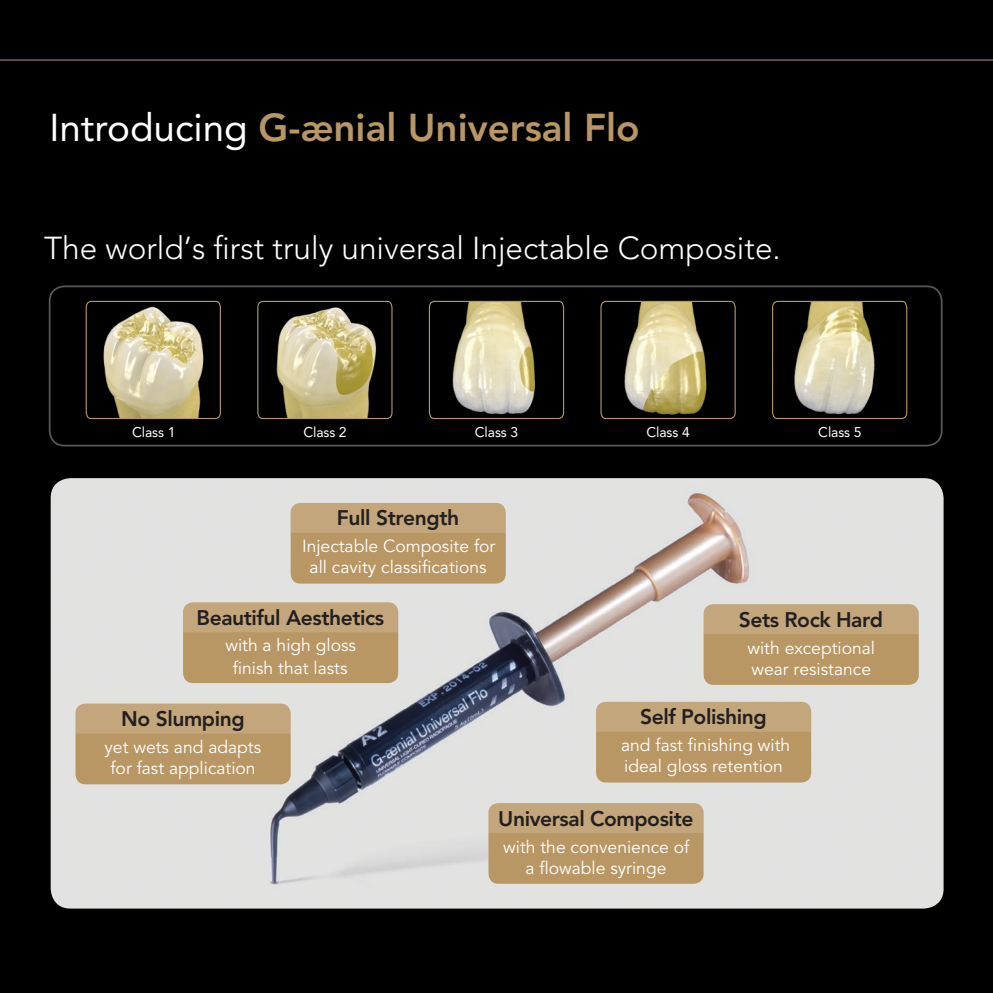
<style>
.page{position:relative;width:993px;height:993px;background:#fff}
.page>*{position:absolute;margin:0;border:0;box-sizing:border-box;transform-origin:0 0}
.t1{font:800 38.5px "Avenir";color:#b99764}
.t2{font:300 31.5px "Avenir";color:#fff}
.t3{font:800 21px "Avenir";letter-spacing:-.02em;color:#231f20}
.t4{font:17.5px/21px "Avenir";color:#fff;text-align:center}
.t5{font:14px "Avenir";letter-spacing:-.01em;color:#fff}
.s1{font-weight:400;color:#fff}
</style>
<div class="page">
<div style="left:0;top:0;width:992px;height:992px;background:#000"></div>
<hr style="left:0;top:59px;width:992px;height:2px;background:#5c4b31">
<div style="left:49px;top:285px;width:893px;height:161px;border:2px solid #57585a;border-radius:15px"></div>
<svg style="left:85px;top:300px;width:136px;height:119px"></svg>
<svg style="left:257px;top:300px;width:136px;height:119px"></svg>
<svg style="left:428px;top:300px;width:136px;height:119px"></svg>
<svg style="left:600px;top:300px;width:136px;height:119px"></svg>
<svg style="left:772px;top:300px;width:135px;height:119px"></svg>
<img style="left:51px;top:478px;width:892px;height:430px">
<div style="left:488px;top:802px;width:215px;height:81px;background:#b99764;border-radius:10px"></div>
<div style="left:488px;top:802px;width:215px;height:30px;background:#c3a67b"></div>
<div style="left:596px;top:701px;width:214px;height:81px;background:#b99764;border-radius:10px"></div>
<div style="left:596px;top:701px;width:214px;height:30px;background:#c3a67b"></div>
<div style="left:183px;top:602px;width:215px;height:80px;background:#b99764;border-radius:10px"></div>
<div style="left:183px;top:602px;width:215px;height:30px;background:#c3a67b"></div>
<div style="left:290px;top:503px;width:215px;height:80px;background:#b99764;border-radius:10px"></div>
<div style="left:290px;top:503px;width:215px;height:29px;background:#c3a67b"></div>
<div style="left:75px;top:703px;width:215px;height:81px;background:#b99764;border-radius:10px"></div>
<div style="left:75px;top:703px;width:215px;height:30px;background:#c3a67b"></div>
<div style="left:703px;top:604px;width:215px;height:80px;background:#b99764;border-radius:10px"></div>
<div style="left:703px;top:604px;width:215px;height:30px;background:#c3a67b"></div>
<h1 class="t1" style="left:49px;top:105px;width:591px"><span class="s1">Introducing</span> G-ænial Universal Flo</h1>
<h2 class="t2" style="left:44px;top:230px;width:737px">The world’s first truly universal Injectable Composite.</h2>
<p class="t5" style="left:132px;top:424px;width:45px">Class 1</p>
<p class="t5" style="left:303px;top:424px;width:45px">Class 2</p>
<p class="t5" style="left:475px;top:424px;width:45px">Class 3</p>
<p class="t5" style="left:646px;top:424px;width:45px">Class 4</p>
<p class="t5" style="left:818px;top:424px;width:45px">Class 5</p>
<p class="t3" style="left:337px;top:505px;width:124px">Full Strength</p>
<p class="t4" style="left:302px;top:536px;width:195px">Injectable Composite for all cavity classifications</p>
<p class="t3" style="left:196px;top:605px;width:189px">Beautiful Aesthetics</p>
<p class="t4" style="left:225px;top:634px;width:132px;line-height:22.8px">with a high gloss finish that lasts</p>
<p class="t3" style="left:121px;top:706px;width:125px">No Slumping</p>
<p class="t4" style="left:104px;top:736px;width:158px">yet wets and adapts for fast application</p>
<p class="t3" style="left:738px;top:606px;width:146px">Sets Rock Hard</p>
<p class="t4" style="left:747px;top:637px;width:129px;text-align:left">with exceptional wear resistance</p>
<p class="t3" style="left:640px;top:704px;width:128px">Self Polishing</p>
<p class="t4" style="left:621px;top:735px;width:171px;text-align:left">and fast finishing with ideal gloss retention</p>
<p class="t3" style="left:498px;top:805px;width:197px">Universal Composite</p>
<p class="t4" style="left:503px;top:836px;width:188px">with the convenience of a flowable syringe</p>
</div>
